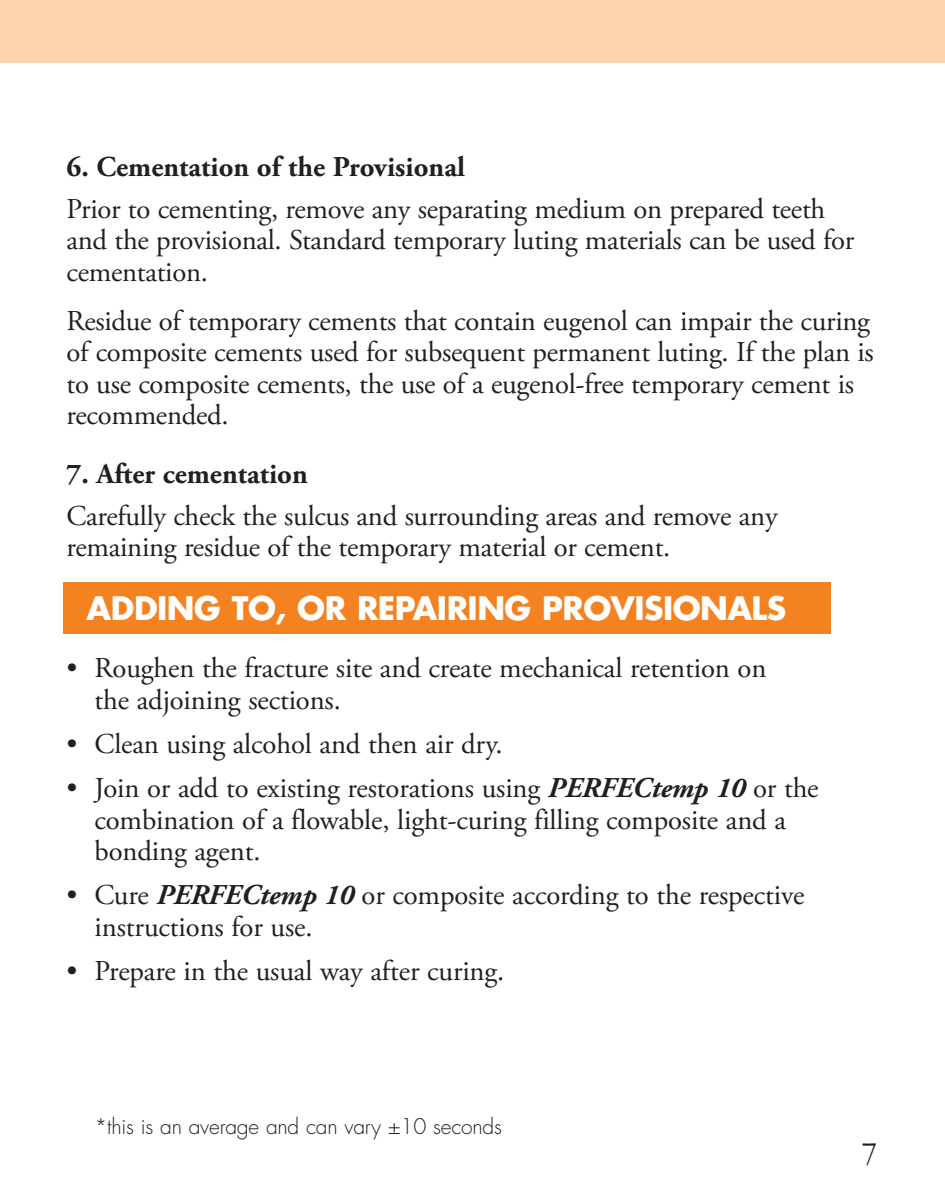
<style>
.page{position:relative;width:945px;height:1197px;background:#fff}
.page>*{position:absolute;margin:0;border:0;box-sizing:border-box;transform-origin:0 0}
.t1{font:35px "Garamond Three";color:#231f20}
.t2{font:700 31.5px "Futura";letter-spacing:-.015em;color:#fff}
.Body{font:28.7px/31.5px "Adobe Garamond Pro";letter-spacing:-.01em;color:#231f20}
.Body_sub_point{font:28.7px/31.5px "Adobe Garamond Pro";letter-spacing:-.005em;color:#231f20}
.Bold_body{font:700 28.7px "Adobe Garamond Pro";color:#231f20}
.t3{font:300 21px "Futura";letter-spacing:-.01em;color:#231f20}
.s1{font-weight:700;font-style:italic}
</style>
<div class="page">
<div style="left:0;top:0;width:945px;height:63px;background:#fdd5b0"></div>
<div style="left:63px;top:582px;width:768px;height:52px;background:#f58220"></div>
<p class="Bold_body" style="left:67px;top:150px;width:400px">6. Cementation of the Provisional</p>
<p class="Body" style="left:67px;top:194px;width:789px">Prior to cementing, remove any separating medium on prepared teeth and the provisional. Standard temporary luting materials can be used for cementation.</p>
<p class="Body" style="left:67px;top:306px;width:809px">Residue of temporary cements that contain eugenol can impair the curing of composite cements used for subsequent permanent luting. If the plan is to use composite cements, the use of a eugenol-free temporary cement is recommended.</p>
<p class="Bold_body" style="left:67px;top:457px;width:243px">7. After cementation</p>
<p class="Body" style="left:67px;top:501px;width:713px">Carefully check the sulcus and surrounding areas and remove any remaining residue of the temporary material or cement.</p>
<p class="t2" style="left:87px;top:587px;width:701px">ADDING TO, OR REPAIRING PROVISIONALS</p>
<p class="Body_sub_point" style="left:95px;top:654px;width:673px;text-indent:-28px">• Roughen the fracture site and create mechanical retention on the adjoining sections.</p>
<p class="Body_sub_point" style="left:67px;top:729px;width:438px">• Clean using alcohol and then air dry.</p>
<p class="Body_sub_point" style="left:95px;top:773px;width:726px;text-indent:-28px">• Join or add to existing restorations using <span class="s1">PERFECtemp 10</span> or the combination of a flowable, light-curing filling composite and a bonding agent.</p>
<p class="Body_sub_point" style="left:95px;top:880px;width:711px;text-indent:-28px">• Cure <span class="s1">PERFECtemp 10</span> or composite according to the respective instructions for use.</p>
<p class="Body_sub_point" style="left:67px;top:956px;width:439px">• Prepare in the usual way after curing.</p>
<p class="t3" style="left:95px;top:1113px;width:409px">*this is an average and can vary ±10 seconds</p>
<p class="t1" style="left:861px;top:1134px;width:19px">7</p>
</div>
